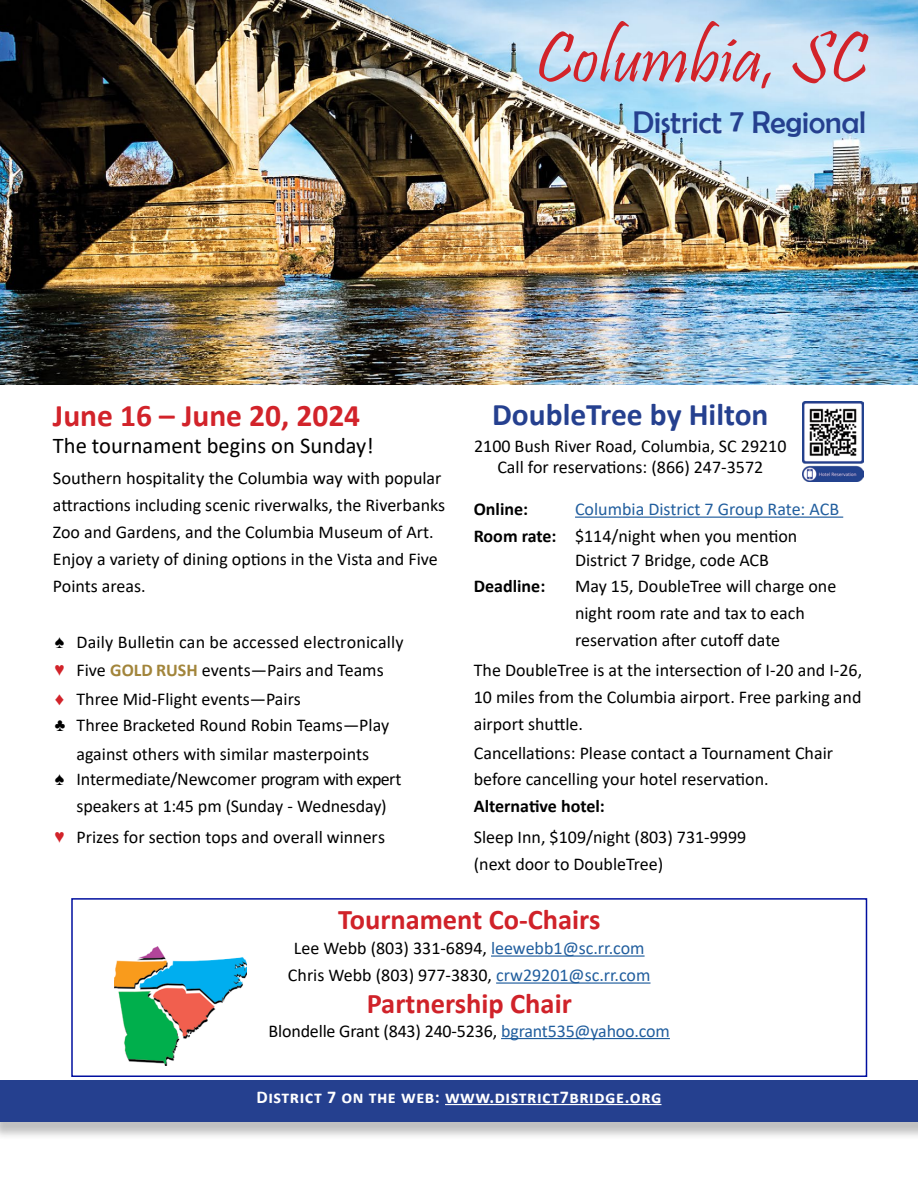
<style>
.page{position:relative;width:918px;height:1188px;background:#fff}
.page>*{position:absolute;margin:0;border:0;box-sizing:border-box;transform-origin:0 0}
.t1{font:73.5px "Pristina";color:#d2232a}
.t2{font:700 31.5px "Calibri";color:#d2232a}
.t3{font:700 31.5px "Calibri";color:#25408f}
.t4{font:31.5px "Berlin Sans FB";color:#25408f}
.t5{font:700 28.5px "Calibri";color:#d02229}
.t6{font:22.5px "Calibri";color:#000}
.t7{font:18px/27px "Calibri";color:#000}
.t8{font:18px/27px "Calibri";color:#215e9e}
.t9{font:700 18px "Calibri";letter-spacing:.03em;color:#fff}
.t10{font:700 18px "Calibri";color:#000}
.s1{font-family:"Times New Roman"}
.s2{font-family:"Times New Roman";color:#d2232a}
.s3{font-weight:700;color:#a2853b}
.s4{font-weight:700;color:#000}
.s5{color:#000}
.s6{color:#215e9e}
</style>
<div class="page">
<img style="left:0;top:0;width:918px;height:384px">
<hr style="left:575px;top:517px;width:268px;height:1px;background:#215e9e">
<div style="left:0;top:1082px;width:918px;height:59px;background:#000;opacity:.25"></div>
<div style="left:0;top:1080px;width:918px;height:42px;background:#25408f"></div>
<hr style="left:445px;top:1104px;width:217px;height:1px;background:#fff">
<hr style="left:491px;top:955px;width:154px;height:2px;background:#215e9e">
<hr style="left:496px;top:982px;width:155px;height:2px;background:#215e9e">
<hr style="left:501px;top:1038px;width:169px;height:1px;background:#215e9e">
<div style="left:71px;top:898px;width:796px;height:179px;border:2px solid #000f9f"></div>
<img style="left:115px;top:947px;width:132px;height:119px">
<img style="left:802px;top:402px;width:62px;height:80px">
<h1 class="t1" style="left:536px;top:17px;width:333px">Columbia, SC</h1>
<h2 class="t4" style="left:633px;top:105px;width:235px">District 7 Regional</h2>
<h2 class="t2" style="left:53px;top:393px;width:309px">June 16 – June 20, 2024</h2>
<p class="t6" style="left:53px;top:430px;width:322px">The tournament begins on Sunday!</p>
<p class="t7" style="left:53px;top:464px;width:394px">Southern hospitality the Columbia way with popular attractions including scenic riverwalks, the Riverbanks Zoo and Gardens, and the Columbia Museum of Art.<br>Enjoy a variety of dining options in the Vista and Five Points areas.</p>
<p class="t7" style="left:55px;top:628px;width:350px;line-height:27.8px"><span class="s1">♠</span> Daily Bulletin can be accessed electronically <span class="s2">♥</span> Five <span class="s3">GOLD RUSH</span> events—Pairs and Teams<br><span class="s2">♦</span> Three Mid-Flight events—Pairs<br><span class="s1">♣</span> Three Bracketed Round Robin Teams—Play</p>
<p class="t7" style="left:55px;top:741px;width:348px;line-height:25.3px;text-indent:22px">against others with similar masterpoints<br><span class="s1">♠</span> Intermediate/Newcomer program with expert</p>
<p class="t7" style="left:55px;top:790px;width:333px;line-height:31.3px;text-align:right">speakers at 1:45 pm (Sunday - Wednesday)<br><span class="s2">♥</span> Prizes for section tops and overall winners</p>
<h2 class="t3" style="left:492px;top:393px;width:278px">DoubleTree by Hilton</h2>
<p class="t7" style="left:474px;top:435px;width:314px;line-height:21px;text-align:center">2100 Bush River Road, Columbia, SC 29210<br>Call for reservations: (866) 247-3572</p>
<p class="t8" style="left:474px;top:495px;width:367px;text-indent:101px">Columbia District 7 Group Rate: ACB<br><span class="s4">Room rate:</span> <span class="s5">$114/night when you mention</span></p>
<p class="t7" style="left:575px;top:546px;width:195px">District 7 Bridge, code ACB</p>
<p class="t10" style="left:474px;top:573px;width:73px">Deadline:</p>
<p class="t7" style="left:575px;top:572px;width:263px">May 15, DoubleTree will charge one night room rate and tax to each reservation after cutoff date</p>
<p class="t7" style="left:474px;top:656px;width:390px;text-align:justify">The DoubleTree is at the intersection of I-20 and I-26, 10 miles from the Columbia airport. Free parking and airport shuttle.</p>
<p class="t7" style="left:474px;top:740px;width:361px;line-height:25.5px">Cancellations: Please contact a Tournament Chair before cancelling your hotel reservation.</p>
<p class="t10" style="left:474px;top:793px;width:133px">Alternative hotel:</p>
<p class="t7" style="left:474px;top:824px;width:274px">Sleep Inn, $109/night (803) 731-9999 (next door to DoubleTree)</p>
<p class="t10" style="left:474px;top:496px;width:56px">Online:</p>
<h3 class="t5" style="left:338px;top:899px;width:264px">Tournament Co-Chairs</h3>
<p class="t7" style="left:288px;top:934px;width:364px;text-align:center">Lee Webb (803) 331-6894, <span class="s6">leewebb1@sc.rr.com<br></span>Chris Webb (803) 977-3830, <span class="s6">crw29201@sc.rr.com</span></p>
<h3 class="t5" style="left:367px;top:983px;width:207px">Partnership Chair</h3>
<p class="t7" style="left:269px;top:1017px;width:403px">Blondelle Grant (843) 240-5236, <span class="s6">bgrant535@yahoo.com</span></p>
<p class="t9" style="left:256px;top:1084px;width:406px">District 7 on the web: www.district7bridge.org</p>
</div>
